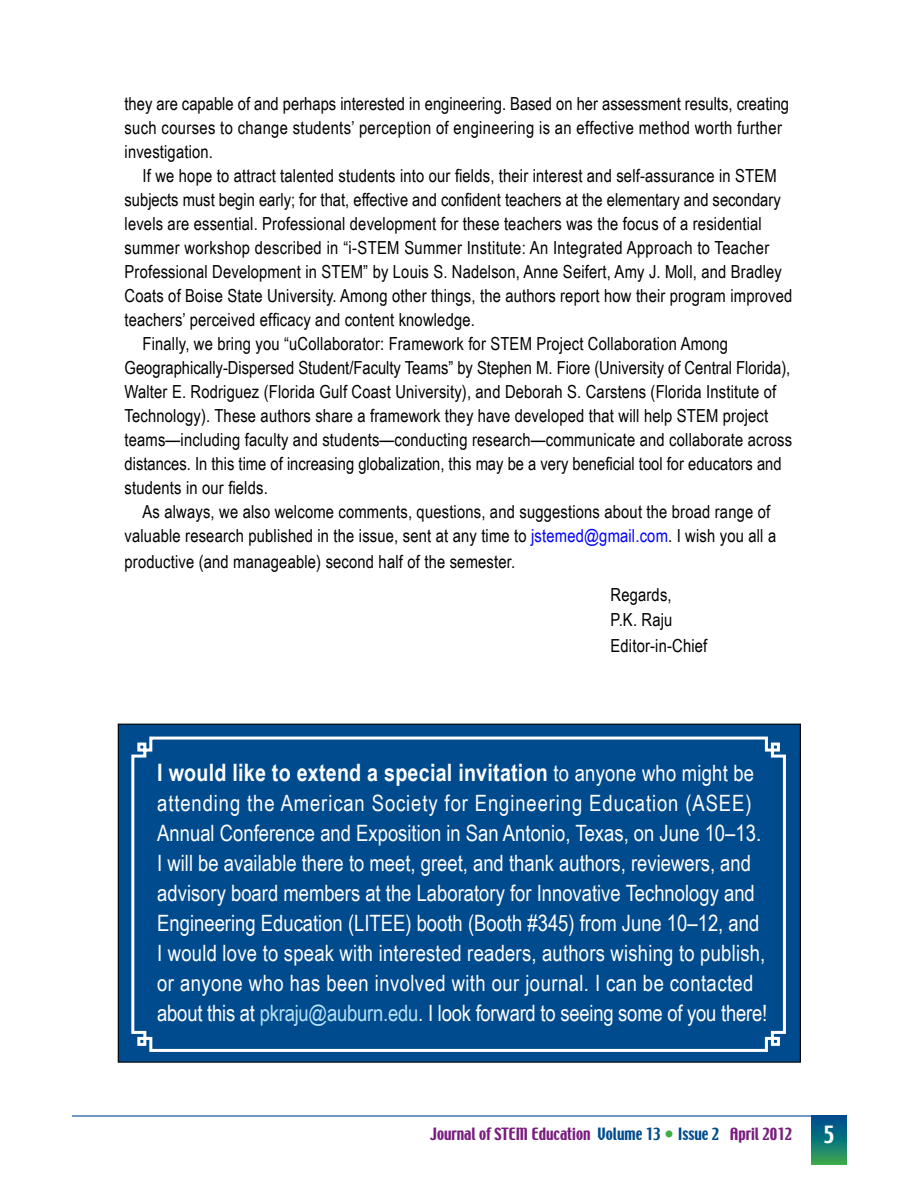
<style>
.page{position:relative;width:918px;height:1188px;background:#fff}
.page>*{position:absolute;margin:0;border:0;box-sizing:border-box;transform-origin:0 0}
.t1{font:700 24px "Arial Narrow";letter-spacing:.01em;color:#fff}
.t2{font:22.5px/30px "Arial Narrow";color:#fff}
.t3{font:21px "Techno";color:#fff}
.t4{font:18px/24px "Arial Narrow";letter-spacing:.01em;color:#000}
.t5{font:15px "Techno";color:#781d7d}
.s1{color:#00f}
.s2{font-weight:400;font-size:22.5px}
.s3{color:#b4e3fa}
.s4{color:#004b8d}
.s5{font-size:16.5px;color:#41ad49}
</style>
<div class="page">
<hr style="left:72px;top:1115px;width:774px;height:2px;background:#004b8d">
<svg style="left:811px;top:1117px;width:35px;height:47px;background:#127774"></svg>
<div style="left:118px;top:724px;width:682px;height:338px;background:#004b8d"></div>
<svg style="left:131px;top:736px;width:655px;height:316px"></svg>
<p class="t4" style="left:125px;top:91px;width:666px">they are capable of and perhaps interested in engineering. Based on her assessment results, creating such courses to change students’ perception of engineering is an effective method worth further investigation.</p>
<p class="t4" style="left:143px;top:163px;width:636px">If we hope to attract talented students into our fields, their interest and self-assurance in STEM</p>
<p class="t4" style="left:125px;top:187px;width:658px">subjects must begin early; for that, effective and confident teachers at the elementary and secondary</p>
<p class="t4" style="left:125px;top:211px;width:639px">levels are essential. Professional development for these teachers was the focus of a residential</p>
<p class="t4" style="left:125px;top:235px;width:646px">summer workshop described in “i-STEM Summer Institute: An Integrated Approach to Teacher</p>
<p class="t4" style="left:125px;top:259px;width:659px">Professional Development in STEM” by Louis S. Nadelson, Anne Seifert, Amy J. Moll, and Bradley</p>
<p class="t4" style="left:125px;top:283px;width:669px">Coats of Boise State University. Among other things, the authors report how their program improved</p>
<p class="t4" style="left:125px;top:307px;width:352px">teachers’ perceived efficacy and content knowledge.</p>
<p class="t4" style="left:143px;top:331px;width:587px">Finally, we bring you “uCollaborator: Framework for STEM Project Collaboration Among</p>
<p class="t4" style="left:125px;top:355px;width:667px">Geographically-Dispersed Student/Faculty Teams” by Stephen M. Fiore (University of Central Florida),</p>
<p class="t4" style="left:125px;top:379px;width:653px">Walter E. Rodriguez (Florida Gulf Coast University), and Deborah S. Carstens (Florida Institute of</p>
<p class="t4" style="left:125px;top:403px;width:645px">Technology). These authors share a framework they have developed that will help STEM project</p>
<p class="t4" style="left:125px;top:427px;width:669px">teams—including faculty and students—conducting research—communicate and collaborate across</p>
<p class="t4" style="left:125px;top:451px;width:659px">distances. In this time of increasing globalization, this may be a very beneficial tool for educators and</p>
<p class="t4" style="left:125px;top:475px;width:145px">students in our fields.</p>
<p class="t4" style="left:143px;top:499px;width:629px">As always, we also welcome comments, questions, and suggestions about the broad range of</p>
<p class="t4" style="left:125px;top:523px;width:653px">valuable research published in the issue, sent at any time to <span class="s1">jstemed@gmail.com</span>. I wish you all a</p>
<p class="t4" style="left:125px;top:549px;width:392px">productive (and manageable) second half of the semester.</p>
<p class="t4" style="left:611px;top:581px;width:98px;line-height:25.5px">Regards,<br>P.K. Raju<br>Editor-in-Chief</p>
<h1 class="t1" style="left:157px;top:754px;width:598px">I would like to extend a special invitation <span class="s2">to anyone who might be</span></h1>
<p class="t2" style="left:157px;top:787px;width:612px">attending the American Society for Engineering Education (ASEE)<br>Annual Conference and Exposition in San Antonio, Texas, on June 10–13.<br>I will be available there to meet, greet, and thank authors, reviewers, and advisory board members at the Laboratory for Innovative Technology and Engineering Education (LITEE) booth (Booth #345) from June 10–12, and I would love to speak with interested readers, authors wishing to publish, or anyone who has been involved with our journal. I can be contacted about this at <span class="s3">pkraju@auburn.edu</span>. I look forward to seeing some of you there!</p>
<p class="t5" style="left:430px;top:1124px;width:364px">Journal of STEM Education <span class="s4">Volume 13</span> <span class="s5">•</span> <span class="s4">Issue 2</span> April 2012</p>
<p class="t3" style="left:824px;top:1121px;width:12px">5</p>
</div>
